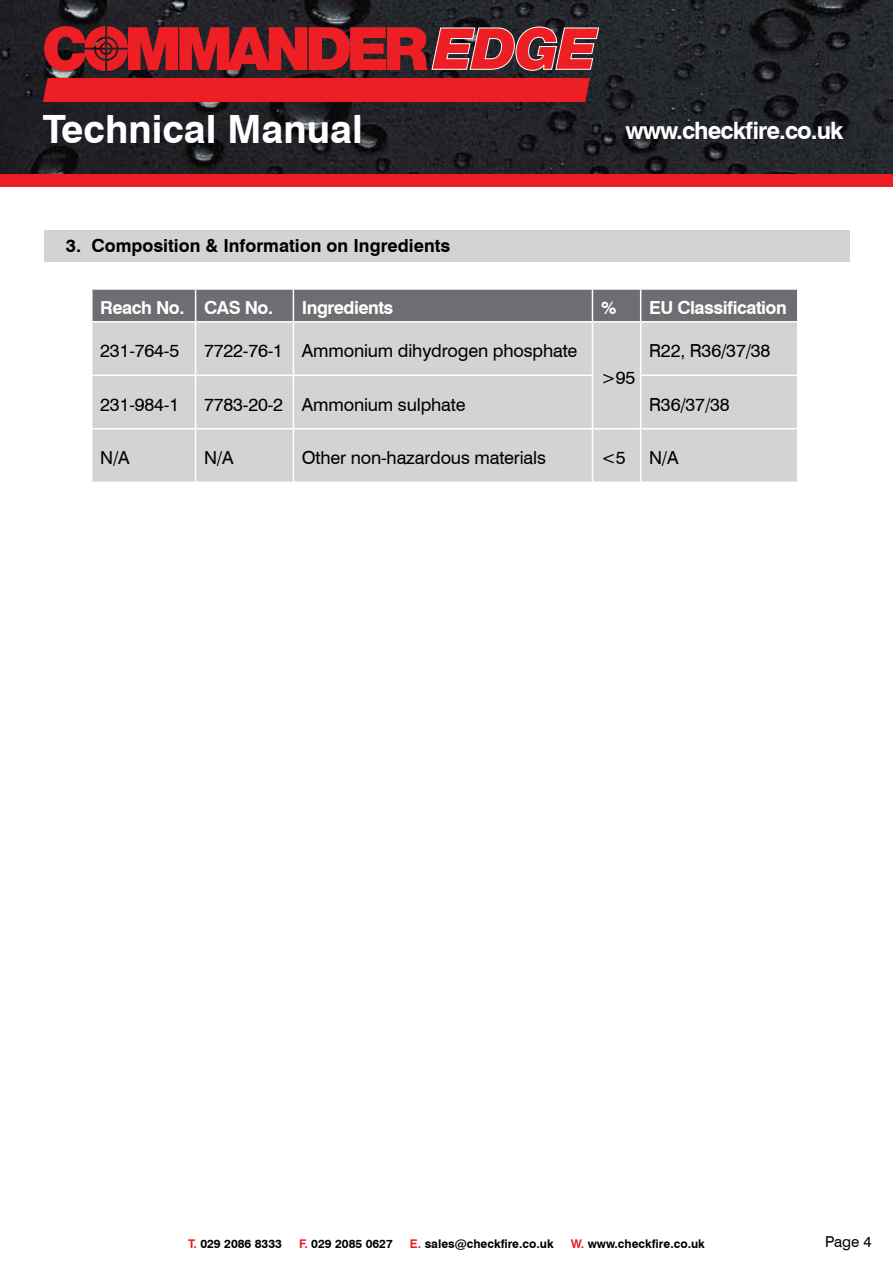
<style>
.page{position:relative;width:893px;height:1263px;background:#fff}
.page>*{position:absolute;margin:0;border:0;box-sizing:border-box;transform-origin:0 0}
.t1{font:700 39px "Swiss 721 BT";color:#fff}
.t2{font:700 24px "Swiss 721 BT";letter-spacing:-.04em;color:#fff}
.t3{font:18px "Swiss 721 BT";letter-spacing:-.01em;color:#000}
.t4{font:700 18px "Swiss 721 BT";color:#000}
.t5{font:700 18px "Swiss 721 BT";letter-spacing:-.03em;color:#fff}
.t6{font:15px "Swiss 721 BT";color:#000}
.t7{font:700 12px "Swiss 721 BT";color:#000}
.s1{color:#ed1d24}
</style>
<div class="page">
<img style="left:0;top:0;width:893px;height:174px">
<div style="left:0;top:174px;width:893px;height:13px;background:#ed1d24"></div>
<div style="left:43px;top:78px;width:547px;height:24px;background:#ed1f24"></div>
<svg style="left:44px;top:26px;width:555px;height:45px;background:#b0272c"></svg>
<div style="left:45px;top:230px;width:805px;height:31px;background:#d1d3d4"></div>
<div style="left:93px;top:290px;width:704px;height:31px;background:#6d6e71"></div>
<div style="left:93px;top:323px;width:704px;height:158px;background:#d1d3d4"></div>
<hr style="left:195px;top:323px;width:1px;height:52px;background:#fff">
<hr style="left:293px;top:323px;width:1px;height:52px;background:#fff">
<hr style="left:592px;top:323px;width:1px;height:52px;background:#fff">
<hr style="left:640px;top:323px;width:1px;height:52px;background:#fff">
<hr style="left:91px;top:375px;width:105px;height:1px;background:#fff">
<hr style="left:196px;top:375px;width:97px;height:1px;background:#fff">
<hr style="left:195px;top:376px;width:1px;height:52px;background:#fff">
<hr style="left:293px;top:375px;width:300px;height:1px;background:#fff">
<hr style="left:293px;top:376px;width:1px;height:52px;background:#fff">
<hr style="left:592px;top:376px;width:1px;height:52px;background:#fff">
<hr style="left:640px;top:375px;width:158px;height:1px;background:#fff">
<hr style="left:640px;top:376px;width:1px;height:52px;background:#fff">
<hr style="left:91px;top:428px;width:105px;height:2px;background:#fff">
<hr style="left:196px;top:428px;width:97px;height:2px;background:#fff">
<hr style="left:195px;top:430px;width:1px;height:51px;background:#fff">
<hr style="left:293px;top:428px;width:299px;height:2px;background:#fff">
<hr style="left:293px;top:430px;width:1px;height:51px;background:#fff">
<hr style="left:592px;top:428px;width:49px;height:2px;background:#fff">
<hr style="left:592px;top:430px;width:1px;height:51px;background:#fff">
<hr style="left:641px;top:428px;width:157px;height:2px;background:#fff">
<hr style="left:640px;top:430px;width:1px;height:51px;background:#fff">
<hr style="left:195px;top:290px;width:1px;height:31px;background:#fff">
<hr style="left:293px;top:290px;width:1px;height:31px;background:#fff">
<hr style="left:592px;top:290px;width:1px;height:31px;background:#fff">
<hr style="left:640px;top:290px;width:1px;height:31px;background:#fff">
<h1 class="t1" style="left:43px;top:106px;width:321px">Technical Manual</h1>
<h2 class="t2" style="left:625px;top:116px;width:219px">www.checkfire.co.uk</h2>
<p class="t4" style="left:66px;top:235px;width:386px">3. Composition &amp; Information on Ingredients</p>
<p class="t4" style="left:66px;top:235px;width:285px">2 Hazard Identification (c t’d)</p>
<p class="t5" style="left:100px;top:297px;width:174px">Reach No. CAS No.</p>
<p class="t5" style="left:302px;top:297px;width:93px">Ingredients</p>
<p class="t5" style="left:601px;top:297px;width:17px">%</p>
<p class="t5" style="left:649px;top:297px;width:139px">EU Classification</p>
<p class="t3" style="left:100px;top:340px;width:80px">231-764-5</p>
<p class="t3" style="left:204px;top:340px;width:375px">7722-76-1 Ammonium dihydrogen phosphate</p>
<p class="t3" style="left:601px;top:367px;width:36px">&gt;95</p>
<p class="t3" style="left:649px;top:340px;width:123px">R22, R36/37/38</p>
<p class="t3" style="left:100px;top:393px;width:80px">231-984-1</p>
<p class="t3" style="left:204px;top:393px;width:263px">7783-20-2 Ammonium sulphate</p>
<p class="t3" style="left:649px;top:393px;width:82px">R36/37/38</p>
<p class="t3" style="left:100px;top:447px;width:31px">N/A</p>
<p class="t3" style="left:204px;top:447px;width:31px">N/A</p>
<p class="t3" style="left:302px;top:447px;width:246px">Other non-hazardous materials</p>
<p class="t3" style="left:601px;top:447px;width:26px">&lt;5</p>
<p class="t3" style="left:649px;top:447px;width:31px">N/A</p>
<p class="t7" style="left:188px;top:1236px;width:95px"><span class="s1">T.</span> 029 2086 8333</p>
<p class="t7" style="left:299px;top:1236px;width:95px"><span class="s1">F.</span> 029 2085 0627</p>
<p class="t7" style="left:410px;top:1236px;width:145px"><span class="s1">E.</span> sales@checkfire.co.uk</p>
<p class="t7" style="left:571px;top:1236px;width:136px"><span class="s1">W.</span> www.checkfire.co.uk</p>
<p class="t6" style="left:825px;top:1232px;width:48px">Page 4</p>
</div>
